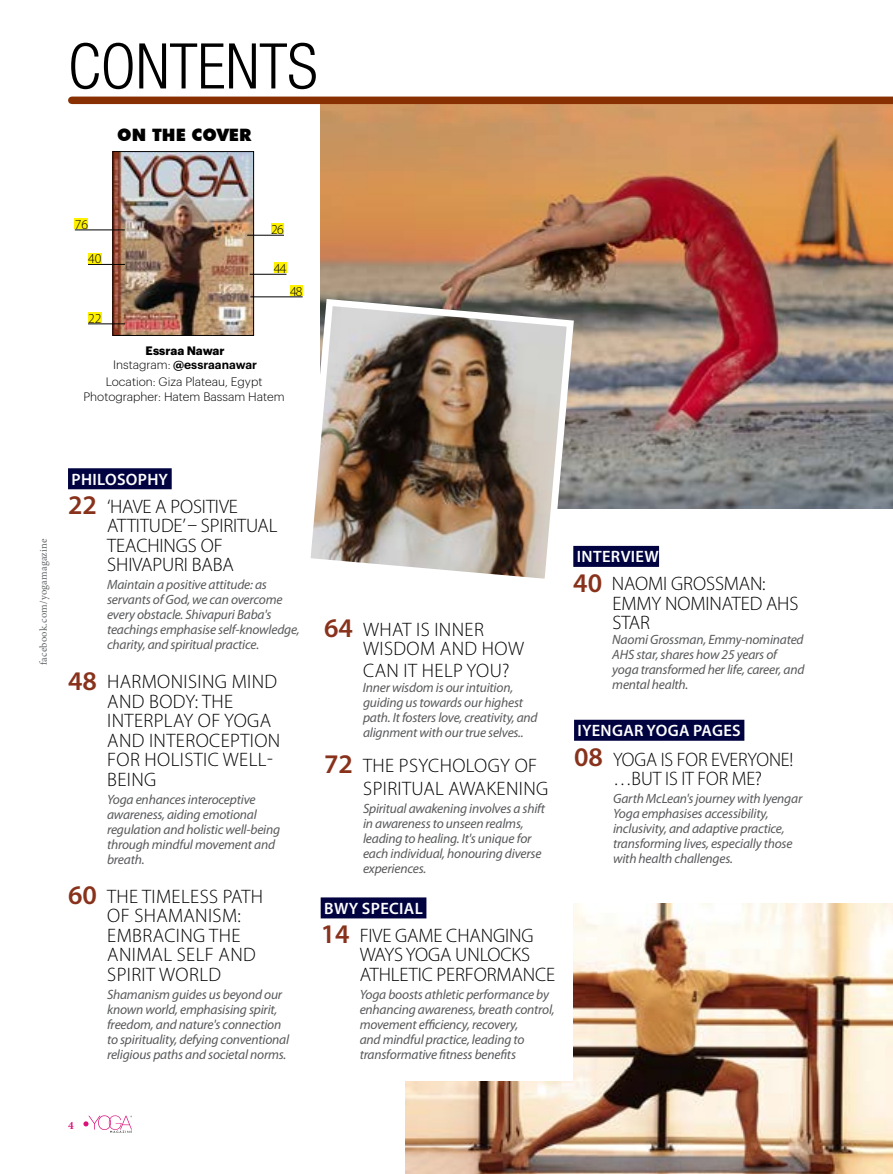
<style>
.page{position:relative;width:893px;height:1174px;background:#fff}
.page>*{position:absolute;margin:0;border:0;box-sizing:border-box;transform-origin:0 0}
.t1{font:300 condensed 63px "Helvetica Neue LT Std";color:#000}
.t2{font:600 27px "Myriad Pro";color:#88321c}
.t3{font:300 19.5px/19.5px "Myriad Pro";letter-spacing:.02em;color:#000}
.t4{font:300 19.5px/19.5px "Myriad Pro";letter-spacing:-.005em;color:#000}
.t5{font:900 17.1px "Futura BT";color:#000}
.t6{font:600 16.5px "Myriad Pro";letter-spacing:.02em;color:#fff}
.t7{font:300 13.65px "Myriad Pro";letter-spacing:-.025em;color:#000}
.t8{font:italic 13.5px/15px "Myriad Pro";letter-spacing:-.015em;color:#58595b}
.t9{font:300 12px "Graphik";color:#000}
.t10{font:600 12px/14.4px "Graphik";color:#000;text-align:center}
.t11{font:700 11.25px "Minion Pro";color:#db117a}
.t12{font:10.5px "Minion Pro";letter-spacing:.02em;color:#656669}
.s1{font-weight:700}
.s2{font-weight:300}
.s3{font-weight:600;font-size:27px;color:#88321c}
</style>
<div class="page">
<svg style="left:83px;top:1115px;width:49px;height:17px"></svg>
<img style="left:406px;top:903px;width:487px;height:271px">
<div style="left:310px;top:824px;width:263px;height:256px;background:#fff"></div>
<img style="left:321px;top:104px;width:572px;height:405px">
<div style="left:72px;top:97px;width:821px;height:7px;background:#883002"></div>
<div style="left:574px;top:719px;width:170px;height:21px;background:#000340"></div>
<div style="left:321px;top:897px;width:105px;height:21px;background:#000340"></div>
<div style="left:573px;top:546px;width:86px;height:21px;background:#000340"></div>
<div style="left:68px;top:468px;width:104px;height:21px;background:#000340"></div>
<img style="left:300px;top:295px;width:277px;height:284px">
<img style="left:115px;top:153px;width:137px;height:181px">
<div style="left:113px;top:151px;width:141px;height:185px;border:1px solid #000"></div>
<div style="left:75px;top:218px;width:13px;height:11px;background:#fff100"></div>
<div style="left:271px;top:224px;width:13px;height:10px;background:#fff100"></div>
<div style="left:274px;top:263px;width:12px;height:10px;background:#fff100"></div>
<div style="left:290px;top:285px;width:13px;height:11px;background:#fff100"></div>
<hr style="left:88px;top:264px;width:37px;height:1px;background:#000">
<hr style="left:75px;top:230px;width:50px;height:1px;background:#000">
<hr style="left:247px;top:235px;width:37px;height:1px;background:#000">
<hr style="left:250px;top:274px;width:36px;height:1px;background:#000">
<hr style="left:250px;top:296px;width:53px;height:1px;background:#000">
<div style="left:88px;top:253px;width:13px;height:10px;background:#fff100"></div>
<hr style="left:88px;top:323px;width:37px;height:1px;background:#000">
<div style="left:88px;top:312px;width:13px;height:11px;background:#fff100"></div>
<h1 class="t1" style="left:68px;top:30px;width:251px">CONTENTS</h1>
<p class="t5" style="left:117px;top:125px;width:135px">ON THE COVER</p>
<p class="t7" style="left:75px;top:216px;width:15px">76</p>
<p class="t7" style="left:88px;top:250px;width:15px">40</p>
<p class="t7" style="left:88px;top:310px;width:15px">22</p>
<p class="t7" style="left:271px;top:221px;width:14px">26</p>
<p class="t7" style="left:274px;top:260px;width:14px">44</p>
<p class="t7" style="left:290px;top:283px;width:14px">48</p>
<p class="t10" style="left:113px;top:342px;width:145px"><span class="s1">Essraa Nawar<br></span><span class="s2">Instagram:</span> @essraanawar</p>
<p class="t9" style="left:83px;top:388px;width:203px">Photographer: Hatem Bassam Hatem</p>
<p class="t9" style="left:106px;top:373px;width:158px">Location: Giza Plateau, Egypt</p>
<p class="t12" style="left:36px;top:665px;width:128px;rotate:-90deg">facebook.com/yogamagazine</p>
<p class="t6" style="left:72px;top:469px;width:98px">PHILOSOPHY</p>
<h3 class="t4" style="left:107px;top:496px;width:172px;text-indent:-39px"><span class="s3">22</span> ‘HAVE A POSITIVE<br>ATTITUDE’ – SPIRITUAL<br>TEACHINGS OF<br>SHIVAPURI BABA</h3>
<p class="t8" style="left:107px;top:577px;width:194px">Maintain a positive attitude: as servants of God, we can overcome every obstacle. Shivapuri Baba's teachings emphasise self-knowledge, charity, and spiritual practice.</p>
<h3 class="t3" style="left:107px;top:672px;width:175px;text-indent:-39px"><span class="s3">48</span> HARMONISING MIND<br>AND BODY: THE<br>INTERPLAY OF YOGA<br>AND INTEROCEPTION<br>FOR HOLISTIC WELL-<br>BEING</h3>
<p class="t8" style="left:107px;top:791px;width:175px">Yoga enhances interoceptive awareness, aiding emotional regulation and holistic well-being through mindful movement and breath.</p>
<h3 class="t3" style="left:107px;top:886px;width:157px;text-indent:-39px"><span class="s3">60</span> THE TIMELESS PATH<br>OF SHAMANISM:<br>EMBRACING THE<br>ANIMAL SELF AND<br>SPIRIT WORLD</h3>
<p class="t8" style="left:107px;top:986px;width:184px">Shamanism guides us beyond our known world, emphasising spirit, freedom, and nature's connection to spirituality, defying conventional religious paths and societal norms.</p>
<p class="t11" style="left:68px;top:1117px;width:7px">4</p>
<h3 class="t3" style="left:363px;top:619px;width:162px;text-indent:-39px"><span class="s3">64</span> WHAT IS INNER<br>WISDOM AND HOW</h3>
<h3 class="t3" style="left:363px;top:660px;width:148px">CAN IT HELP YOU?</h3>
<p class="t8" style="left:363px;top:680px;width:176px">Inner wisdom is our intuition, guiding us towards our highest path. It fosters love, creativity, and alignment with our true selves..</p>
<h3 class="t3" style="left:363px;top:753px;width:187px;line-height:23.4px;text-indent:-39px"><span class="s3">72</span> THE PSYCHOLOGY OF<br>SPIRITUAL AWAKENING</h3>
<p class="t8" style="left:363px;top:800px;width:184px">Spiritual awakening involves a shift in awareness to unseen realms, leading to healing. It's unique for each individual, honouring diverse experiences.</p>
<p class="t6" style="left:324px;top:898px;width:100px">BWY SPECIAL</p>
<h3 class="t4" style="left:360px;top:925px;width:197px;text-indent:-39px"><span class="s3">14</span> FIVE GAME CHANGING<br>WAYS YOGA UNLOCKS<br>ATHLETIC PERFORMANCE</h3>
<p class="t8" style="left:360px;top:986px;width:196px">Yoga boosts athletic performance by enhancing awareness, breath control, movement efficiency, recovery,<br>and mindful practice, leading to transformative fitness benefits</p>
<p class="t6" style="left:577px;top:546px;width:84px">INTERVIEW</p>
<h2 class="t2" style="left:573px;top:565px;width:30px">40</h2>
<h3 class="t4" style="left:612px;top:574px;width:188px">NAOMI GROSSMAN:<br>EMMY NOMINATED AHS<br>STAR</h3>
<p class="t8" style="left:612px;top:632px;width:194px">Naomi Grossman, Emmy-nominated<br>AHS star, shares how 25 years of yoga transformed her life, career, and mental health.</p>
<p class="t6" style="left:578px;top:720px;width:165px">IYENGAR YOGA PAGES</p>
<h3 class="t4" style="left:574px;top:749px;width:221px;text-align:center"><span class="s3">08</span> YOGA IS FOR EVERYONE! …BUT IS IT FOR ME?</h3>
<p class="t8" style="left:613px;top:791px;width:191px">Garth McLean's journey with Iyengar Yoga emphasises accessibility, inclusivity, and adaptive practice, transforming lives, especially those with health challenges.</p>
</div>
